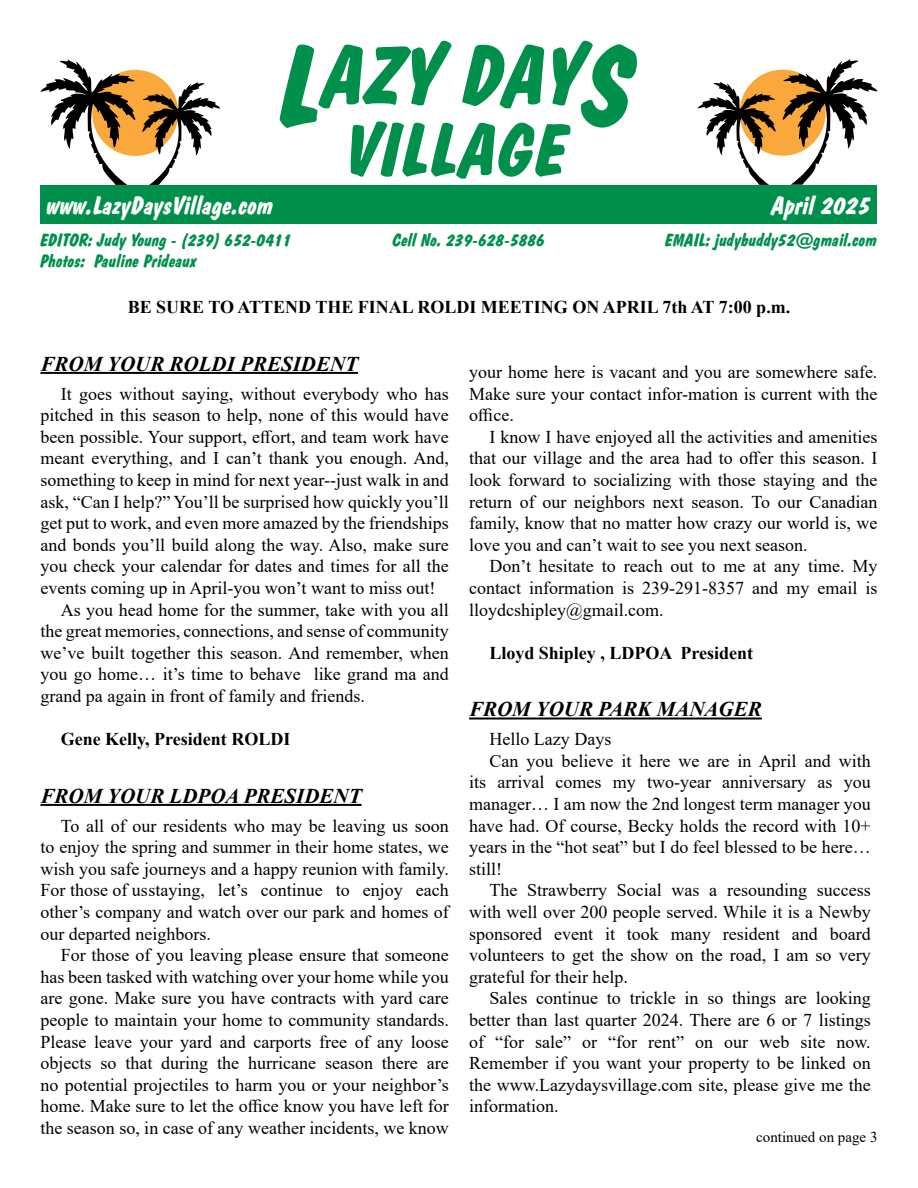
<style>
.page{position:relative;width:918px;height:1188px;background:#fff}
.page>*{position:absolute;margin:0;border:0;box-sizing:border-box;transform-origin:0 0}
.t1{font:700 84.3px "Dom Diagonal BT";color:#00904c}
.t2{font:700 73.65px "Dom Diagonal BT";color:#00904c}
.t3{font:700 25.5px "Dom Diagonal BT";color:#fff}
.t4{font:italic 700 21px "Times New Roman";color:#000}
.t5{font:18px/21.6px "Times New Roman";color:#000;text-align:justify}
.t6{font:700 18px "Times New Roman";color:#000}
.t7{font:700 18px "Dom Diagonal BT";color:#00904c}
.t8{font:15px "Times New Roman";color:#000}
.s1{font-size:114.15px}
</style>
<div class="page">
<div style="left:92px;top:70px;width:86px;height:86px;background:#faa73b;border-radius:50%"></div>
<svg style="left:40px;top:59px;width:95px;height:126px"></svg>
<svg style="left:142px;top:82px;width:78px;height:103px"></svg>
<div style="left:40px;top:185px;width:838px;height:39px;background:#00904c"></div>
<div style="left:740px;top:70px;width:86px;height:86px;background:#faa73b;border-radius:50%"></div>
<svg style="left:783px;top:59px;width:95px;height:126px"></svg>
<svg style="left:698px;top:81px;width:78px;height:104px"></svg>
<hr style="left:40px;top:372px;width:318px;height:2px;background:#000">
<hr style="left:40px;top:804px;width:322px;height:2px;background:#000">
<hr style="left:469px;top:718px;width:293px;height:2px;background:#000">
<h1 class="t1" style="left:280px;top:23px;width:356px"><span class="s1">L</span>AZY DAY<span class="s1">S</span></h1>
<h2 class="t2" style="left:346px;top:104px;width:223px">VILLAGE</h2>
<h3 class="t3" style="left:47px;top:190px;width:228px">www.LazyDaysVillage.com</h3>
<h3 class="t3" style="left:772px;top:190px;width:100px">April 2025</h3>
<p class="t7" style="left:40px;top:229px;width:253px">EDITOR: Judy Young - (239) 652-0411</p>
<p class="t7" style="left:393px;top:229px;width:154px">Cell No. 239-628-5886</p>
<p class="t7" style="left:665px;top:229px;width:214px">EMAIL: judybuddy52@gmail.com</p>
<p class="t7" style="left:40px;top:250px;width:158px">Photos: Pauline Prideaux</p>
<p class="t6" style="left:128px;top:294px;width:664px">BE SURE TO ATTEND THE FINAL ROLDI MEETING ON APRIL 7th AT 7:00 p.m.</p>
<p class="t4" style="left:40px;top:349px;width:319px">FROM YOUR ROLDI PRESIDENT</p>
<p class="t5" style="left:61px;top:382px;width:390px">It goes without saying, without everybody who has</p>
<p class="t5" style="left:40px;top:404px;width:410px">pitched in this season to help, none of this would have</p>
<p class="t5" style="left:40px;top:425px;width:410px">been possible. Your support, effort, and team work have</p>
<p class="t5" style="left:40px;top:447px;width:410px">meant everything, and I can’t thank you enough. And,</p>
<p class="t5" style="left:40px;top:469px;width:410px">something to keep in mind for next year--just walk in and</p>
<p class="t5" style="left:40px;top:490px;width:410px">ask, “Can I help?” You’ll be surprised how quickly you’ll</p>
<p class="t5" style="left:40px;top:512px;width:410px">get put to work, and even more amazed by the friendships</p>
<p class="t5" style="left:40px;top:533px;width:410px">and bonds you’ll build along the way. Also, make sure</p>
<p class="t5" style="left:40px;top:555px;width:410px">you check your calendar for dates and times for all the</p>
<p class="t5" style="left:40px;top:577px;width:397px">events coming up in April-you won’t want to miss out!</p>
<p class="t5" style="left:61px;top:598px;width:390px">As you head home for the summer, take with you all</p>
<p class="t5" style="left:40px;top:620px;width:410px">the great memories, connections, and sense of community</p>
<p class="t5" style="left:40px;top:641px;width:410px">we’ve built together this season. And remember, when</p>
<p class="t5" style="left:40px;top:663px;width:410px">you go home… it’s time to behave like grand ma and</p>
<p class="t5" style="left:40px;top:685px;width:326px">grand pa again in front of family and friends.</p>
<p class="t6" style="left:61px;top:726px;width:231px">Gene Kelly, President ROLDI</p>
<p class="t4" style="left:40px;top:781px;width:323px">FROM YOUR LDPOA PRESIDENT</p>
<p class="t5" style="left:40px;top:814px;width:410px;text-indent:20px">To all of our residents who may be leaving us soon to enjoy the spring and summer in their home states, we wish you safe journeys and a happy reunion with family.<br>For those of usstaying, let’s continue to enjoy each other’s company and watch over our park and homes of our departed neighbors.</p>
<p class="t5" style="left:40px;top:944px;width:410px;text-indent:20px">For those of you leaving please ensure that someone has been tasked with watching over your home while you are gone. Make sure you have contracts with yard care people to maintain your home to community standards.<br>Please leave your yard and carports free of any loose objects so that during the hurricane season there are no potential projectiles to harm you or your neighbor’s home. Make sure to let the office know you have left for the season so, in case of any weather incidents, we know</p>
<p class="t5" style="left:469px;top:361px;width:410px">your home here is vacant and you are somewhere safe.<br>Make sure your contact infor-mation is current with the office.</p>
<p class="t5" style="left:469px;top:425px;width:410px;text-indent:20px">I know I have enjoyed all the activities and amenities that our village and the area had to offer this season. I look forward to socializing with those staying and the return of our neighbors next season. To our Canadian family, know that no matter how crazy our world is, we love you and can’t wait to see you next season.</p>
<p class="t5" style="left:469px;top:555px;width:410px;text-indent:20px">Don’t hesitate to reach out to me at any time. My contact information is 239-291-8357 and my email is lloydcshipley@gmail.com.</p>
<p class="t6" style="left:489px;top:640px;width:265px">Lloyd Shipley , LDPOA President</p>
<p class="t4" style="left:469px;top:695px;width:294px">FROM YOUR PARK MANAGER</p>
<p class="t5" style="left:489px;top:728px;width:123px">Hello Lazy Days</p>
<p class="t5" style="left:489px;top:749px;width:383px">Can you believe it here we are in April and with</p>
<p class="t5" style="left:469px;top:771px;width:403px">its arrival comes my two-year anniversary as you</p>
<p class="t5" style="left:469px;top:793px;width:403px">manager… I am now the 2nd longest term manager you</p>
<p class="t5" style="left:469px;top:814px;width:403px">have had. Of course, Becky holds the record with 10+</p>
<p class="t5" style="left:469px;top:836px;width:403px">years in the “hot seat” but I do feel blessed to be here…</p>
<p class="t5" style="left:469px;top:857px;width:35px">still!</p>
<p class="t5" style="left:489px;top:879px;width:383px">The Strawberry Social was a resounding success</p>
<p class="t5" style="left:469px;top:901px;width:403px">with well over 200 people served. While it is a Newby</p>
<p class="t5" style="left:469px;top:922px;width:403px">sponsored event it took many resident and board</p>
<p class="t5" style="left:469px;top:944px;width:403px">volunteers to get the show on the road, I am so very</p>
<p class="t5" style="left:469px;top:965px;width:160px">grateful for their help.</p>
<p class="t5" style="left:489px;top:987px;width:383px">Sales continue to trickle in so things are looking</p>
<p class="t5" style="left:469px;top:1009px;width:403px">better than last quarter 2024. There are 6 or 7 listings</p>
<p class="t5" style="left:469px;top:1030px;width:403px">of “for sale” or “for rent” on our web site now.</p>
<p class="t5" style="left:469px;top:1052px;width:403px">Remember if you want your property to be linked on</p>
<p class="t5" style="left:469px;top:1073px;width:403px">the www.Lazydaysvillage.com site, please give me the</p>
<p class="t5" style="left:469px;top:1095px;width:91px">information.</p>
<p class="t8" style="left:756px;top:1126px;width:123px">continued on page 3</p>
</div>
